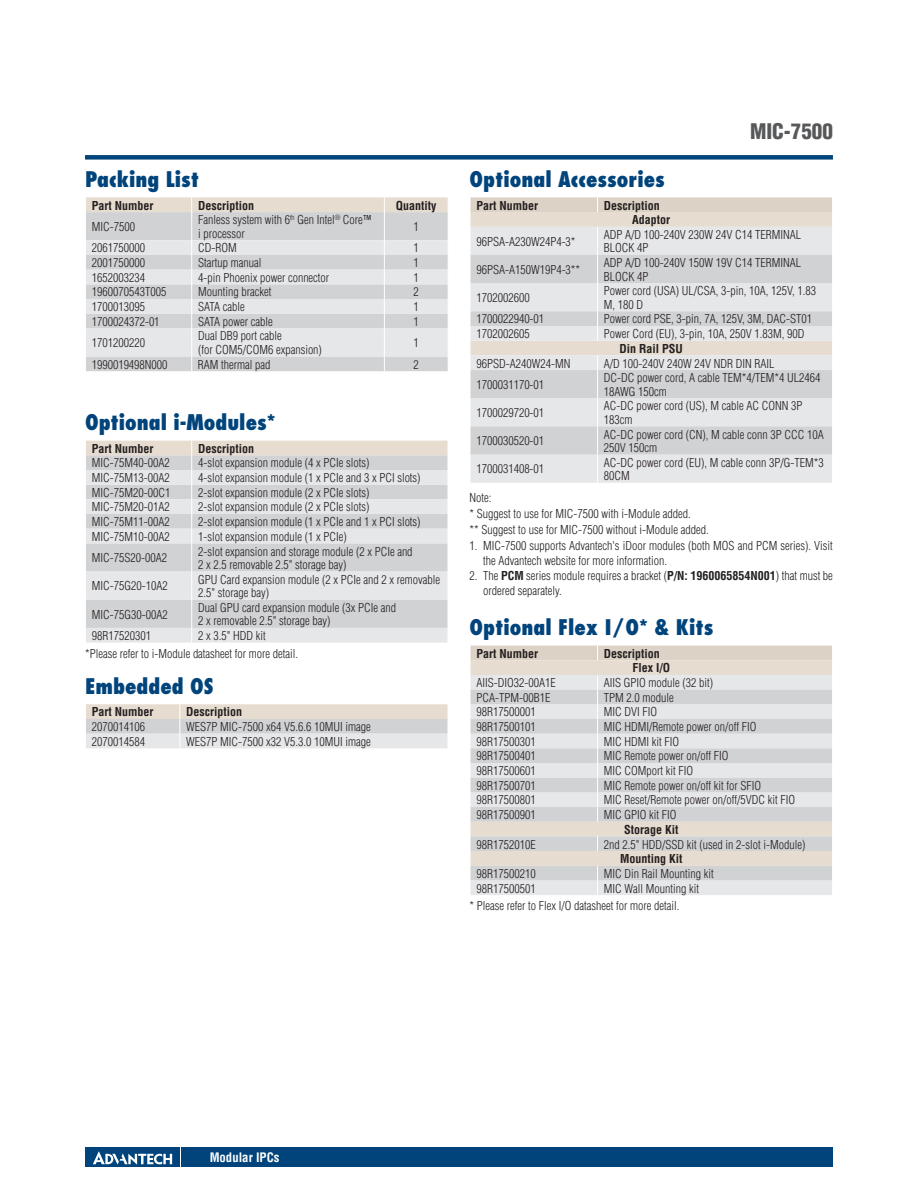
<style>
.page{position:relative;width:918px;height:1188px;background:#fff}
.page>*{position:absolute;margin:0;border:0;box-sizing:border-box;transform-origin:0 0}
.t1{font:800 condensed 21px "Futura";color:#00447b}
.t2{font:900 condensed 21px "Helvetica";color:#57585a}
.t3{font:700 condensed 12.75px "Helvetica";color:#fff}
.t4{font:300 condensed 12px/13.5px "Helvetica";color:#231f20}
.t5{font:700 condensed 12px/14.7px "Helvetica";color:#231f20}
.s1{font-weight:700}
</style>
<div class="page">
<div style="left:85px;top:155px;width:748px;height:5px;background:#00447b"></div>
<div style="left:182px;top:1147px;width:651px;height:20px;background:#00447b"></div>
<div style="left:85px;top:1147px;width:95px;height:20px;background:#00447b"></div>
<svg style="left:93px;top:1151px;width:79px;height:14px"></svg>
<svg style="left:470px;top:197px;width:362px;height:286px;background:#dedddd"></svg>
<svg style="left:470px;top:646px;width:362px;height:249px;background:#dddbda"></svg>
<svg style="left:86px;top:197px;width:362px;height:174px;background:#dcdcdc"></svg>
<svg style="left:86px;top:441px;width:362px;height:202px;background:#dbdcdd"></svg>
<svg style="left:86px;top:704px;width:362px;height:44px;background:#dfdcd9"></svg>
<h1 class="t1" style="left:85px;top:166px;width:116px">Packing List</h1>
<p class="t5" style="left:92px;top:198px;width:63px">Part Number</p>
<p class="t5" style="left:198px;top:198px;width:57px">Description</p>
<p class="t5" style="left:396px;top:198px;width:42px">Quantity</p>
<p class="t4" style="left:92px;top:220px;width:45px">MIC-7500</p>
<p class="t4" style="left:198px;top:213px;width:175px">Fanless system with 6<sup>th</sup> Gen Intel<sup>®</sup> Core™ i processor</p>
<p class="t4" style="left:414px;top:220px;width:7px">1</p>
<p class="t4" style="left:92px;top:241px;width:55px">2061750000</p>
<p class="t4" style="left:198px;top:241px;width:40px">CD-ROM</p>
<p class="t4" style="left:414px;top:241px;width:7px">1</p>
<p class="t4" style="left:92px;top:256px;width:55px">2001750000</p>
<p class="t4" style="left:198px;top:256px;width:65px">Startup manual</p>
<p class="t4" style="left:414px;top:256px;width:7px">1</p>
<p class="t4" style="left:92px;top:271px;width:55px">1652003234</p>
<p class="t4" style="left:198px;top:271px;width:133px">4-pin Phoenix power connector</p>
<p class="t4" style="left:414px;top:271px;width:7px">1</p>
<p class="t4" style="left:92px;top:285px;width:76px">1960070543T005</p>
<p class="t4" style="left:198px;top:285px;width:75px">Mounting bracket</p>
<p class="t4" style="left:414px;top:285px;width:7px">2</p>
<p class="t4" style="left:92px;top:300px;width:55px">1700013095</p>
<p class="t4" style="left:198px;top:300px;width:48px">SATA cable</p>
<p class="t4" style="left:414px;top:300px;width:7px">1</p>
<p class="t4" style="left:92px;top:315px;width:69px">1700024372-01</p>
<p class="t4" style="left:198px;top:315px;width:76px">SATA power cable</p>
<p class="t4" style="left:414px;top:315px;width:7px">1</p>
<p class="t4" style="left:92px;top:336px;width:55px">1701200220</p>
<p class="t4" style="left:198px;top:329px;width:125px">Dual DB9 port cable<br>(for COM5/COM6 expansion)</p>
<p class="t4" style="left:414px;top:336px;width:7px">1</p>
<p class="t4" style="left:92px;top:357px;width:77px">1990019498N000</p>
<p class="t4" style="left:198px;top:357px;width:74px">RAM thermal pad</p>
<p class="t4" style="left:414px;top:357px;width:7px">2</p>
<h1 class="t1" style="left:85px;top:409px;width:192px">Optional i-Modules*</h1>
<p class="t5" style="left:92px;top:441px;width:63px">Part Number</p>
<p class="t5" style="left:198px;top:441px;width:57px">Description</p>
<p class="t4" style="left:92px;top:456px;width:79px">MIC-75M40-00A2</p>
<p class="t4" style="left:198px;top:456px;width:173px">4-slot expansion module (4 x PCIe slots)</p>
<p class="t4" style="left:92px;top:471px;width:79px">MIC-75M13-00A2</p>
<p class="t4" style="left:198px;top:471px;width:224px">4-slot expansion module (1 x PCIe and 3 x PCI slots)</p>
<p class="t4" style="left:92px;top:486px;width:80px">MIC-75M20-00C1</p>
<p class="t4" style="left:198px;top:486px;width:173px">2-slot expansion module (2 x PCIe slots)</p>
<p class="t4" style="left:92px;top:500px;width:79px">MIC-75M20-01A2</p>
<p class="t4" style="left:198px;top:500px;width:173px">2-slot expansion module (2 x PCIe slots)</p>
<p class="t4" style="left:92px;top:515px;width:79px">MIC-75M11-00A2</p>
<p class="t4" style="left:198px;top:515px;width:224px">2-slot expansion module (1 x PCIe and 1 x PCI slots)</p>
<p class="t4" style="left:92px;top:530px;width:79px">MIC-75M10-00A2</p>
<p class="t4" style="left:198px;top:530px;width:150px">1-slot expansion module (1 x PCIe)</p>
<p class="t4" style="left:92px;top:551px;width:77px">MIC-75S20-00A2</p>
<p class="t4" style="left:198px;top:544px;width:216px">2-slot expansion and storage module (2 x PCIe and<br>2 x 2.5 removable 2.5" storage bay)</p>
<p class="t4" style="left:92px;top:579px;width:77px">MIC-75G20-10A2</p>
<p class="t4" style="left:198px;top:573px;width:243px">GPU Card expansion module (2 x PCIe and 2 x removable<br>2.5" storage bay)</p>
<p class="t4" style="left:92px;top:607px;width:77px">MIC-75G30-00A2</p>
<p class="t4" style="left:198px;top:601px;width:199px">Dual GPU card expansion module (3x PCIe and<br>2 x removable 2.5" storage bay)</p>
<p class="t4" style="left:92px;top:629px;width:61px">98R17520301</p>
<p class="t4" style="left:85px;top:626px;width:215px;line-height:18.5px;text-indent:113px">2 x 3.5" HDD kit *Please refer to i-Module datasheet for more detail.</p>
<h1 class="t1" style="left:85px;top:673px;width:130px">Embedded OS</h1>
<p class="t5" style="left:92px;top:705px;width:63px">Part Number</p>
<p class="t5" style="left:186px;top:705px;width:57px">Description</p>
<p class="t4" style="left:92px;top:720px;width:55px">2070014106</p>
<p class="t4" style="left:186px;top:720px;width:186px">WES7P MIC-7500 x64 V5.6.6 10MUI image</p>
<p class="t4" style="left:92px;top:735px;width:55px">2070014584</p>
<p class="t4" style="left:186px;top:735px;width:186px">WES7P MIC-7500 x32 V5.3.0 10MUI image</p>
<h1 class="t2" style="left:750px;top:118px;width:84px">MIC-7500</h1>
<h1 class="t1" style="left:470px;top:166px;width:197px">Optional Accessories</h1>
<p class="t5" style="left:476px;top:198px;width:63px">Part Number</p>
<p class="t5" style="left:632px;top:198px;width:40px;text-indent:-28px">Description<br>Adaptor</p>
<p class="t4" style="left:476px;top:235px;width:101px">96PSA-A230W24P4-3*</p>
<p class="t4" style="left:604px;top:228px;width:199px">ADP A/D 100-240V 230W 24V C14 TERMINAL<br>BLOCK 4P</p>
<p class="t4" style="left:476px;top:263px;width:105px">96PSA-A150W19P4-3**</p>
<p class="t4" style="left:604px;top:256px;width:199px">ADP A/D 100-240V 150W 19V C14 TERMINAL<br>BLOCK 4P</p>
<p class="t4" style="left:476px;top:291px;width:55px">1702002600</p>
<p class="t4" style="left:604px;top:284px;width:214px">Power cord (USA) UL/CSA, 3-pin, 10A, 125V, 1.83<br>M, 180 D</p>
<p class="t4" style="left:476px;top:312px;width:69px">1700022940-01</p>
<p class="t4" style="left:604px;top:312px;width:210px">Power cord PSE, 3-pin, 7A, 125V, 3M, DAC-ST01</p>
<p class="t4" style="left:476px;top:327px;width:55px">1702002605</p>
<p class="t4" style="left:604px;top:327px;width:202px">Power Cord (EU), 3-pin, 10A, 250V 1.83M, 90D</p>
<p class="t5" style="left:620px;top:341px;width:65px">Din Rail PSU</p>
<p class="t4" style="left:476px;top:356px;width:95px">96PSD-A240W24-MN</p>
<p class="t4" style="left:604px;top:356px;width:172px">A/D 100-240V 240W 24V NDR DIN RAIL</p>
<p class="t4" style="left:476px;top:378px;width:69px">1700031170-01</p>
<p class="t4" style="left:604px;top:371px;width:218px">DC-DC power cord, A cable TEM*4/TEM*4 UL2464<br>18AWG 150cm</p>
<p class="t4" style="left:476px;top:406px;width:69px">1700029720-01</p>
<p class="t4" style="left:604px;top:399px;width:200px">AC-DC power cord (US), M cable AC CONN 3P<br>183cm</p>
<p class="t4" style="left:476px;top:434px;width:69px">1700030520-01</p>
<p class="t4" style="left:604px;top:427px;width:221px">AC-DC power cord (CN), M cable conn 3P CCC 10A<br>250V 150cm</p>
<p class="t4" style="left:476px;top:462px;width:69px">1700031408-01</p>
<p class="t4" style="left:604px;top:456px;width:221px">AC-DC power cord (EU), M cable conn 3P/G-TEM*3<br>80CM</p>
<p class="t4" style="left:470px;top:490px;width:241px;line-height:15.9px">Note:<br>* Suggest to use for MIC-7500 with i-Module added.<br>** Suggest to use for MIC-7500 without i-Module added.</p>
<p class="t4" style="left:483px;top:538px;width:351px;line-height:15px;text-indent:-14px">1. MIC-7500 supports Advantech's iDoor modules (both MOS and PCM series). Visit the Advantech website for more information.</p>
<p class="t4" style="left:483px;top:569px;width:351px;line-height:15px;text-indent:-14px">2. The <span class="s1">PCM</span> series module requires a bracket (<span class="s1">P/N: 1960065854N001</span>) that must be ordered separately.</p>
<h1 class="t1" style="left:470px;top:614px;width:245px">Optional Flex I/O* &amp; Kits</h1>
<p class="t5" style="left:476px;top:646px;width:63px">Part Number</p>
<p class="t5" style="left:632px;top:646px;width:39px;text-indent:-29px">Description<br>Flex I/O</p>
<p class="t4" style="left:476px;top:676px;width:81px">AIIS-DIO32-00A1E</p>
<p class="t4" style="left:604px;top:676px;width:111px">AIIS GPIO module (32 bit)</p>
<p class="t4" style="left:476px;top:691px;width:75px">PCA-TPM-00B1E</p>
<p class="t4" style="left:604px;top:691px;width:71px">TPM 2.0 module</p>
<p class="t4" style="left:476px;top:705px;width:61px">98R17500001</p>
<p class="t4" style="left:604px;top:705px;width:55px">MIC DVI FIO</p>
<p class="t4" style="left:476px;top:720px;width:61px">98R17500101</p>
<p class="t4" style="left:604px;top:720px;width:154px">MIC HDMI/Remote power on/off FIO</p>
<p class="t4" style="left:476px;top:735px;width:61px">98R17500301</p>
<p class="t4" style="left:604px;top:735px;width:77px">MIC HDMI kit FIO</p>
<p class="t4" style="left:476px;top:749px;width:61px">98R17500401</p>
<p class="t4" style="left:604px;top:749px;width:126px">MIC Remote power on/off FIO</p>
<p class="t4" style="left:476px;top:764px;width:61px">98R17500601</p>
<p class="t4" style="left:604px;top:764px;width:91px">MIC COMport kit FIO</p>
<p class="t4" style="left:476px;top:779px;width:61px">98R17500701</p>
<p class="t4" style="left:604px;top:779px;width:159px">MIC Remote power on/off kit for SFIO</p>
<p class="t4" style="left:476px;top:793px;width:61px">98R17500801</p>
<p class="t4" style="left:604px;top:793px;width:193px">MIC Reset/Remote power on/off/5VDC kit FIO</p>
<p class="t4" style="left:476px;top:808px;width:61px">98R17500901</p>
<p class="t4" style="left:604px;top:808px;width:74px">MIC GPIO kit FIO</p>
<p class="t5" style="left:624px;top:822px;width:56px">Storage Kit</p>
<p class="t4" style="left:476px;top:837px;width:61px">98R1752010E</p>
<p class="t4" style="left:604px;top:837px;width:203px">2nd 2.5" HDD/SSD kit (used in 2-slot i-Module)</p>
<p class="t5" style="left:620px;top:851px;width:64px">Mounting Kit</p>
<p class="t4" style="left:476px;top:867px;width:61px">98R17500210</p>
<p class="t4" style="left:604px;top:867px;width:111px">MIC Din Rail Mounting kit</p>
<p class="t4" style="left:476px;top:881px;width:61px">98R17500501</p>
<p class="t4" style="left:470px;top:879px;width:231px;line-height:17.5px;text-indent:134px">MIC Wall Mounting kit * Please refer to Flex I/O datasheet for more detail.</p>
<p class="t3" style="left:210px;top:1150px;width:71px">Modular IPCs</p>
</div>
